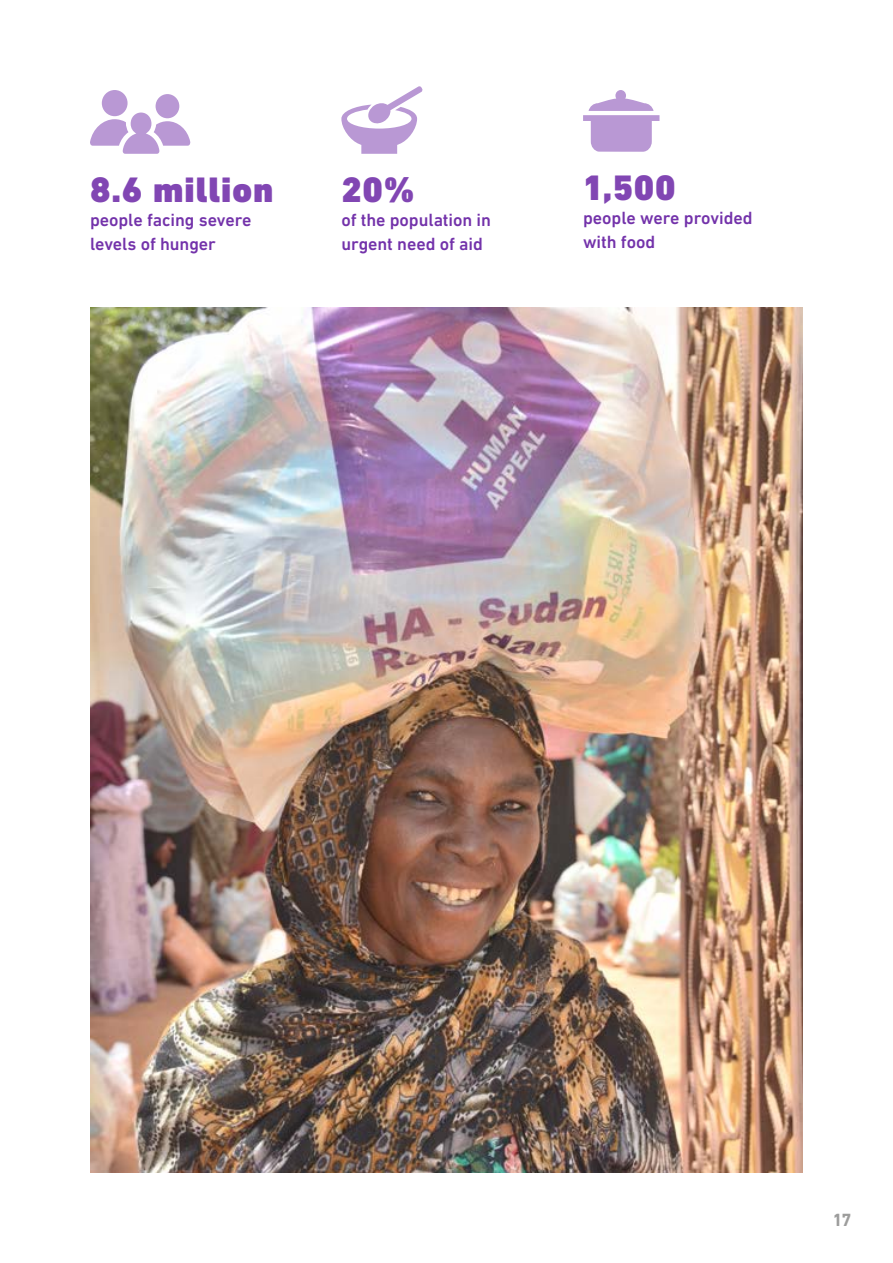
<style>
.page{position:relative;width:893px;height:1263px;background:#fff}
.page>*{position:absolute;margin:0;border:0;box-sizing:border-box;transform-origin:0 0}
.price_handle{font:900 36px "DIN Next LT Pro";letter-spacing:.025em;color:#8146b3}
.price_handle-2{font:500 18px/24px "DIN Next LT Pro";letter-spacing:-.005em;color:#7332aa}
.t1{font:700 18px "DIN Next LT Pro";color:#9d9d9c}
</style>
<div class="page">
<img style="left:90px;top:308px;width:713px;height:865px">
<div style="left:102px;top:90px;width:26px;height:26px;background:#b998d4;border-radius:50%"></div>
<div style="left:156px;top:94px;width:23px;height:24px;background:#b998d4;border-radius:50%"></div>
<svg style="left:90px;top:113px;width:100px;height:41px"></svg>
<svg style="left:583px;top:90px;width:76px;height:62px"></svg>
<svg style="left:341px;top:86px;width:82px;height:68px"></svg>
<p class="price_handle" style="left:90px;top:168px;width:185px">8.6 million</p>
<p class="price_handle-2" style="left:90px;top:208px;width:163px">people facing severe levels of hunger</p>
<p class="price_handle" style="left:341px;top:168px;width:75px">20%</p>
<p class="price_handle-2" style="left:341px;top:208px;width:151px">of the population in urgent need of aid</p>
<p class="price_handle" style="left:583px;top:166px;width:94px">1,500</p>
<p class="price_handle-2" style="left:583px;top:206px;width:171px">people were provided with food</p>
<p class="t1" style="left:833px;top:1209px;width:20px">17</p>
</div>
